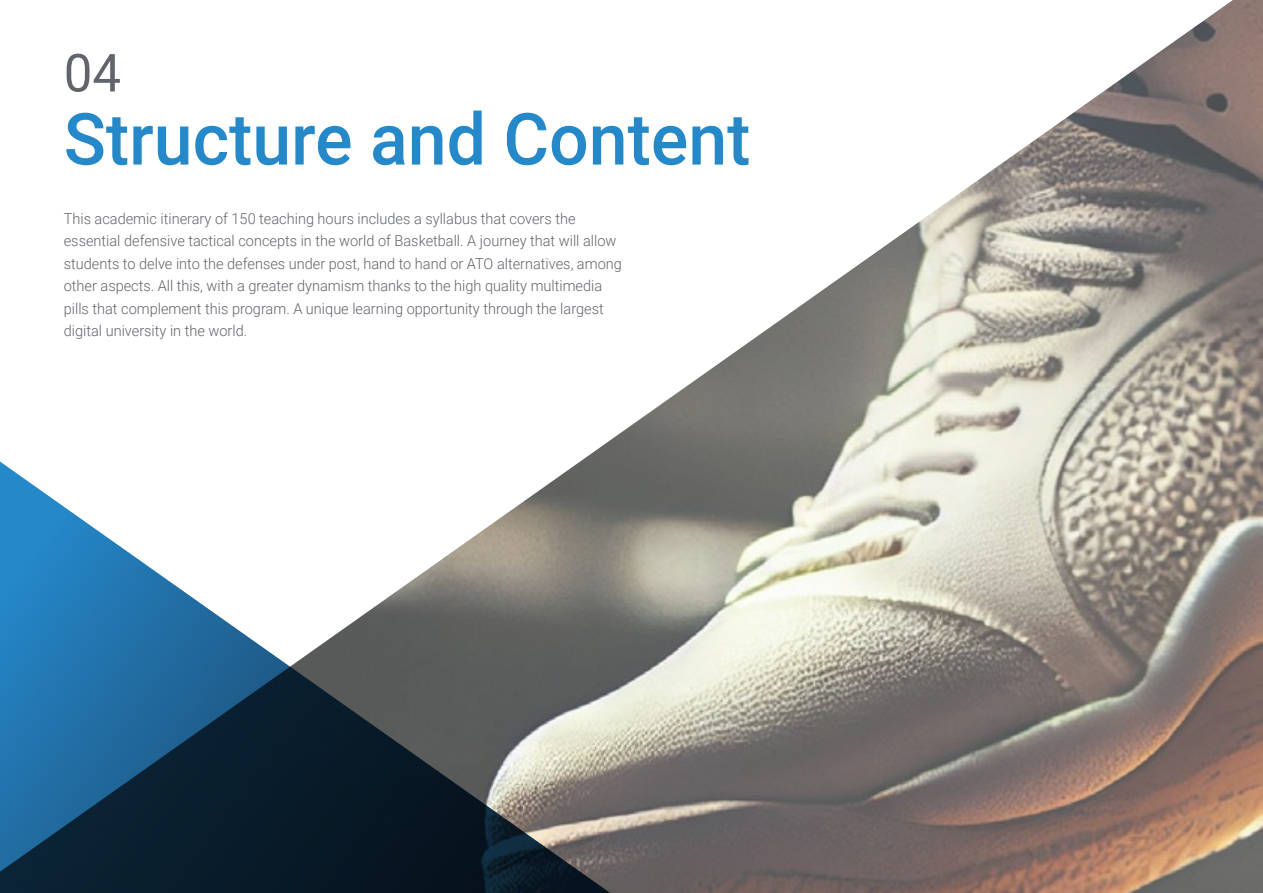
<style>
.page{position:relative;width:1263px;height:893px;background:#fff}
.page>*{position:absolute;margin:0;border:0;box-sizing:border-box;transform-origin:0 0}
.t1{font:500 72px "Roboto";color:#2488c9}
.t2{font:52.5px "Roboto";color:#61646a}
.t3{font:300 15px/22.5px "Roboto";color:#61646a}
</style>
<div class="page">
<img style="left:602px;top:0;width:661px;height:893px">
<svg style="left:0;top:446px;width:640px;height:447px"></svg>
<h2 class="t2" style="left:64px;top:36px;width:59px">04</h2>
<h1 class="t1" style="left:64px;top:89px;width:688px">Structure and Content</h1>
<p class="t3" style="left:64px;top:207px;width:560px">This academic itinerary of 150 teaching hours includes a syllabus that covers the essential defensive tactical concepts in the world of Basketball. A journey that will allow students to delve into the defenses under post, hand to hand or ATO alternatives, among other aspects. All this, with a greater dynamism thanks to the high quality multimedia pills that complement this program. A unique learning opportunity through the largest digital university in the world.</p>
</div>
